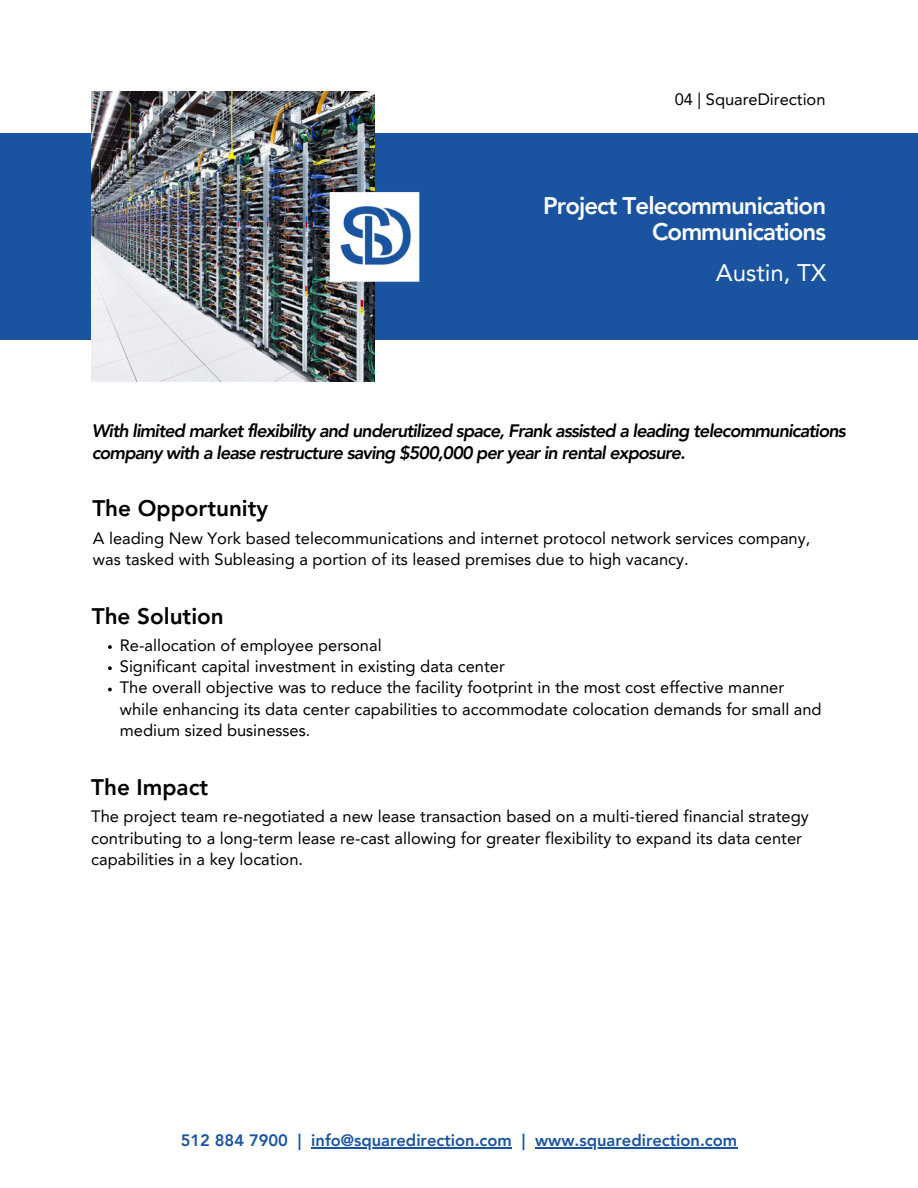
<style>
.page{position:relative;width:918px;height:1188px;background:#fff}
.page>*{position:absolute;margin:0;border:0;box-sizing:border-box;transform-origin:0 0}
.t1{font:800 24px/25.8px "Avenir LT Pro";letter-spacing:-.035em;color:#fff;text-align:right}
.t2{font:24px "Avenir LT Pro";color:#fff}
.t3{font:800 22.5px "Avenir LT Pro";color:#000}
.t4{font:italic 800 18px/22.5px "Avenir LT Pro";letter-spacing:-.05em;color:#000}
.t5{font:16.5px/21.3px "Avenir LT Pro";color:#000}
.t6{font:800 16.5px "Avenir LT Pro";color:#1a54a1}
</style>
<div class="page">
<div style="left:0;top:134px;width:918px;height:206px;background:#1a54a1"></div>
<img style="left:91px;top:92px;width:284px;height:290px">
<img style="left:322px;top:184px;width:98px;height:106px">
<svg style="left:108px;top:645px;width:4px;height:4px"></svg>
<svg style="left:108px;top:666px;width:4px;height:4px"></svg>
<svg style="left:108px;top:688px;width:4px;height:3px"></svg>
<hr style="left:311px;top:1147px;width:201px;height:2px;background:#1a54a1">
<hr style="left:535px;top:1147px;width:202px;height:2px;background:#1a54a1">
<p class="t5" style="left:675px;top:90px;width:152px">04 | SquareDirection</p>
<h1 class="t1" style="left:543px;top:195px;width:285px">Project Telecommunication<br>Communications</h1>
<h1 class="t2" style="left:716px;top:263px;width:112px">Austin, TX</h1>
<p class="t4" style="left:92px;top:421px;width:756px">With limited market flexibility and underutilized space, Frank assisted a leading telecommunications company with a lease restructure saving $500,000 per year in rental exposure.</p>
<p class="t3" style="left:92px;top:499px;width:177px">The Opportunity</p>
<h1 class="t5" style="left:93px;top:529px;width:719px">A leading New York based telecommunications and internet protocol network services company, was tasked with Subleasing a portion of its leased premises due to high vacancy.</h1>
<h2 class="t3" style="left:92px;top:607px;width:134px">The Solution</h2>
<h3 class="t5" style="left:120px;top:636px;width:263px">Re-allocation of employee personal</h3>
<h1 class="t5" style="left:120px;top:657px;width:387px">Significant capital investment in existing data center</h1>
<p class="t5" style="left:120px;top:678px;width:703px">The overall objective was to reduce the facility footprint in the most cost effective manner while enhancing its data center capabilities to accommodate colocation demands for small and medium sized businesses.</p>
<h1 class="t3" style="left:91px;top:778px;width:119px">The Impact</h1>
<p class="t5" style="left:91px;top:807px;width:719px">The project team re-negotiated a new lease transaction based on a multi-tiered financial strategy contributing to a long-term lease re-cast allowing for greater flexibility to expand its data center capabilities in a key location.</p>
<h1 class="t6" style="left:181px;top:1134px;width:122px">512 884 7900 |</h1>
<p class="t6" style="left:311px;top:1134px;width:216px">info@squaredirection.com |</p>
<h3 class="t6" style="left:535px;top:1134px;width:204px">www.squaredirection.com</h3>
</div>
